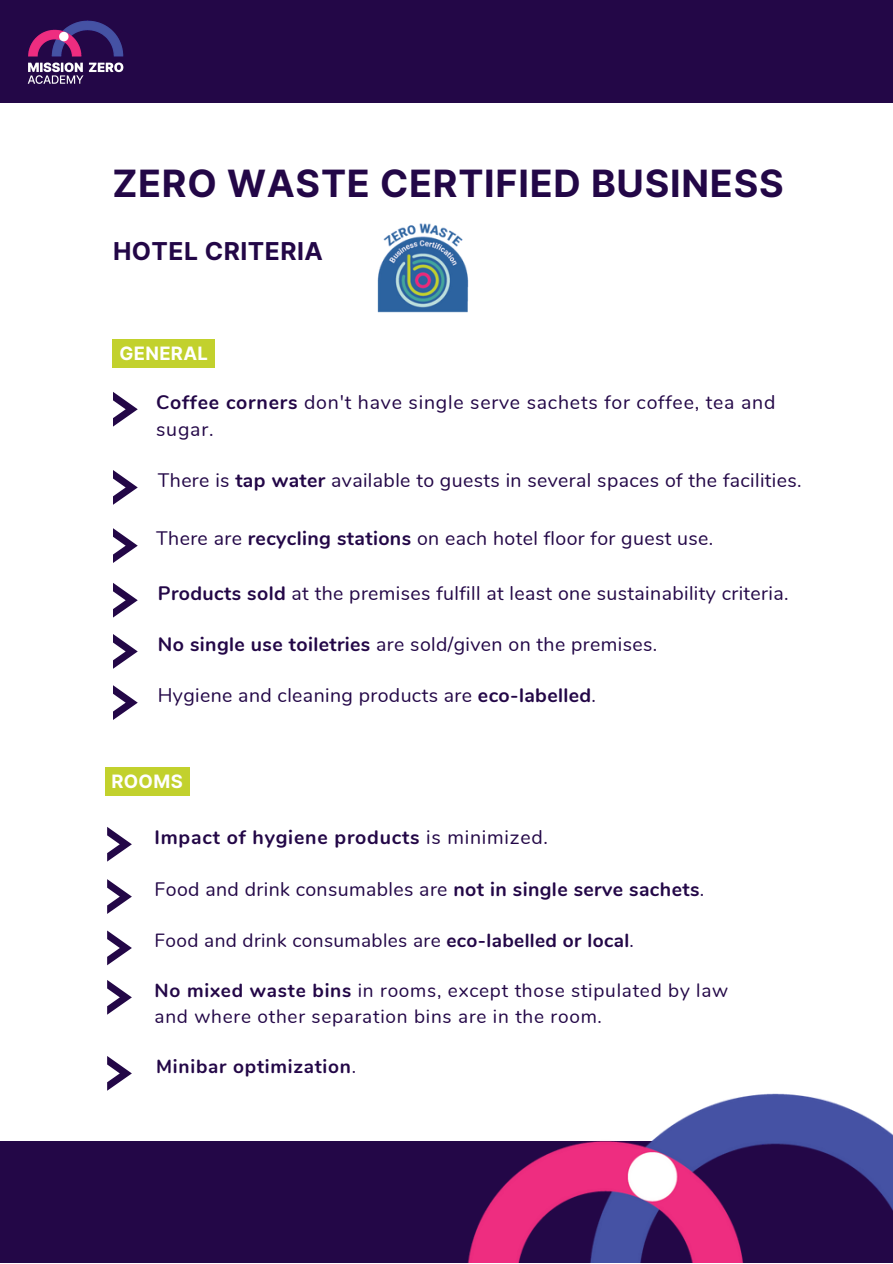
<style>
.page{position:relative;width:893px;height:1264px;background:#fff}
.page>*{position:absolute;margin:0;border:0;box-sizing:border-box;transform-origin:0 0}
.t1{font:700 37.65px "Inter";letter-spacing:.02em;color:#230747}
.t2{font:700 24.6px "Inter";letter-spacing:.02em;color:#230747}
.t3{font:19.5px "Nunito";letter-spacing:.02em;color:#230747}
.t4{font:19.5px/27px "Nunito";letter-spacing:.04em;color:#230747}
.t5{font:700 19.5px "Nunito";letter-spacing:.04em;color:#230747}
.t6{font:19.05px/25.8px "Nunito";letter-spacing:.04em;color:#230747}
.t7{font:19.05px "Nunito";letter-spacing:.02em;color:#230747}
.t8{font:700 19.05px "Nunito";letter-spacing:.04em;color:#230747}
.t9{font:700 18.45px "Inter";letter-spacing:.02em;color:#fff}
.s1{font-weight:700}
.s2{font-weight:400}
</style>
<div class="page">
<div style="left:0;top:1141px;width:892px;height:121px;background:#230747"></div>
<svg style="left:113px;top:392px;width:25px;height:34px"></svg>
<div style="left:113px;top:338px;width:102px;height:29px;background:#c2d12d"></div>
<div style="left:0;top:0;width:892px;height:102px;background:#230747"></div>
<img style="left:468px;top:1093px;width:424px;height:169px">
<img style="left:377px;top:223px;width:92px;height:90px">
<svg style="left:113px;top:470px;width:25px;height:35px"></svg>
<svg style="left:113px;top:528px;width:25px;height:35px"></svg>
<svg style="left:113px;top:583px;width:25px;height:34px"></svg>
<svg style="left:113px;top:634px;width:25px;height:34px"></svg>
<div style="left:105px;top:767px;width:85px;height:28px;background:#c2d12d"></div>
<svg style="left:107px;top:827px;width:25px;height:34px"></svg>
<svg style="left:107px;top:879px;width:25px;height:34px"></svg>
<svg style="left:107px;top:930px;width:25px;height:35px"></svg>
<svg style="left:107px;top:980px;width:25px;height:34px"></svg>
<img style="left:27px;top:20px;width:97px;height:64px">
<svg style="left:113px;top:685px;width:25px;height:35px"></svg>
<svg style="left:107px;top:1056px;width:25px;height:34px"></svg>
<h1 class="t1" style="left:112px;top:160px;width:672px">ZERO WASTE CERTIFIED BUSINESS</h1>
<p class="t2" style="left:113px;top:236px;width:211px">HOTEL CRITERIA</p>
<p class="t9" style="left:119px;top:342px;width:90px">GENERAL</p>
<p class="t4" style="left:156px;top:389px;width:620px"><span class="s1">Coffee corners</span> don't have single serve sachets for coffee, tea and sugar.</p>
<p class="t3" style="left:158px;top:467px;width:645px">There is <span class="s1">tap water</span> available to guests in several spaces of the facilities.</p>
<p class="t3" style="left:156px;top:525px;width:558px">There are <span class="s1">recycling stations</span> on each hotel floor for guest use.</p>
<p class="t3" style="left:158px;top:580px;width:632px"><span class="s1">Products sold</span> at the premises fulfill at least one sustainability criteria.</p>
<p class="t3" style="left:158px;top:631px;width:501px"><span class="s1">No single use toiletries</span> are sold/given on the premises.</p>
<p class="t3" style="left:158px;top:682px;width:440px">Hygiene and cleaning products are <span class="s1">eco-labelled</span>.</p>
<p class="t9" style="left:111px;top:770px;width:73px">ROOMS</p>
<p class="t5" style="left:154px;top:824px;width:395px">Impact of hygiene products <span class="s2">is minimized.</span></p>
<p class="t3" style="left:155px;top:876px;width:551px">Food and drink consumables are <span class="s1">not in single serve sachets</span>.</p>
<p class="t7" style="left:155px;top:927px;width:481px">Food and drink consumables are <span class="s1">eco-labelled or local</span>.</p>
<p class="t6" style="left:154px;top:977px;width:575px"><span class="s1">No mixed waste bins</span> in rooms, except those stipulated by law and where other separation bins are in the room.</p>
<p class="t8" style="left:156px;top:1053px;width:201px">Minibar optimization<span class="s2">.</span></p>
</div>
